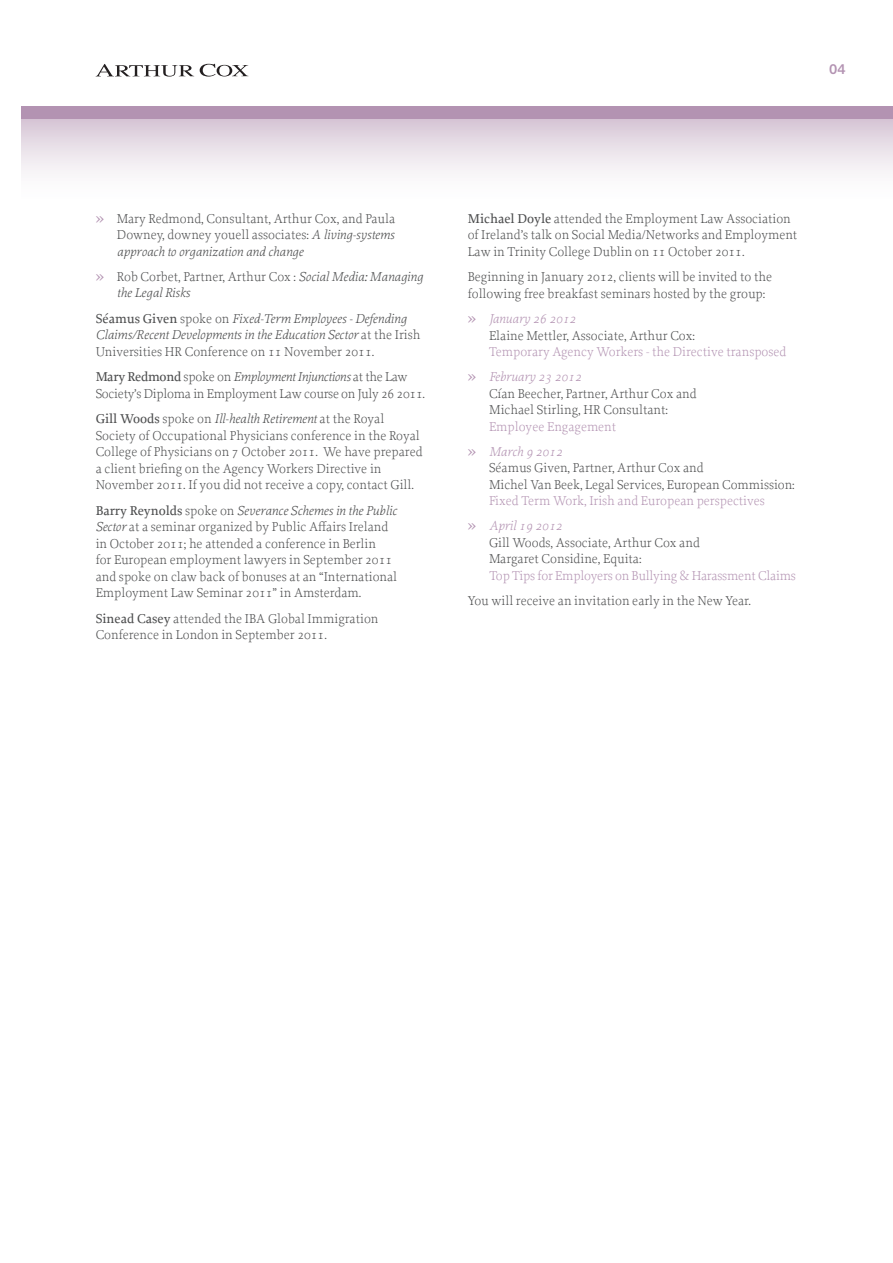
<style>
.page{position:relative;width:893px;height:1263px;background:#fff}
.page>*{position:absolute;margin:0;border:0;box-sizing:border-box;transform-origin:0 0}
.t1{font:300 13.5px/16.5px "Proforma";color:#4b4c4d}
.t2{font:italic 300 13.5px/16.5px "Proforma";color:#4b4c4d}
.t3{font:300 13.5px/16.5px "Proforma";letter-spacing:-.02em;color:#4b4c4d}
.t4{font:300 13.5px/16.5px "Proforma";color:#b393b2}
.t5{font:13.5px "Trade Gothic LT Std Bd 2";color:#b393b2}
.s1{font-weight:600;font-size:16.5px;color:#b393b2}
.s2{font-style:italic}
.s3{font-weight:600;font-style:normal;font-size:16.5px;color:#b393b2}
.s4{font-style:normal}
.s5{font-weight:500;font-style:normal}
.s6{font-weight:500}
.s7{font-weight:600;font-size:16.5px}
.s8{color:#4b4c4d}
.s9{font-style:italic;color:#b393b2}
.s10{color:#b393b2}
</style>
<div class="page">
<div style="left:21px;top:119px;width:872px;height:85px;background:linear-gradient(to bottom,#dacbd9,#fff)"></div>
<div style="left:21px;top:106px;width:872px;height:13px;background:#b393b2"></div>
<svg style="left:96px;top:64px;width:152px;height:13px"></svg>
<p class="t5" style="left:829px;top:60px;width:18px">04</p>
<p class="t1" style="left:117px;top:210px;width:280px;text-align:justify;text-indent:-21px"><span class="s1">»</span> Mary Redmond, Consultant, Arthur Cox, and Paula Downey, downey youell associates: <span class="s2">A living-systems approach to organization and change</span></p>
<p class="t2" style="left:117px;top:268px;width:307px;text-indent:-21px"><span class="s3">»</span> <span class="s4">Rob Corbet, Partner, Arthur Cox :</span> Social Media: Managing the Legal Risks</p>
<p class="t2" style="left:96px;top:310px;width:326px"><span class="s5">Séamus Given</span> <span class="s4">spoke on</span> Fixed-Term Employees - Defending<br>Claims/Recent Developments in the Education Sector <span class="s4">at the Irish<br>Universities HR Conference on 11 November 2011.</span></p>
<p class="t3" style="left:96px;top:368px;width:331px"><span class="s6">Mary Redmond</span> spoke on <span class="s2">Employment Injunctions</span> at the Law<br>Society’s Diploma in Employment Law course on July 26 2011.</p>
<p class="t1" style="left:96px;top:410px;width:328px"><span class="s6">Gill Woods</span> spoke on <span class="s2">Ill-health Retirement</span> at the Royal Society of Occupational Physicians conference in the Royal College of Physicians on 7 October 2011. We have prepared a client briefing on the Agency Workers Directive in November 2011. If you did not receive a copy, contact Gill.</p>
<p class="t1" style="left:96px;top:502px;width:303px"><span class="s6">Barry Reynolds</span> spoke on <span class="s2">Severance Schemes in the Public Sector</span> at a seminar organized by Public Affairs Ireland in October 2011; he attended a conference in Berlin<br>for European employment lawyers in September 2011 and spoke on claw back of bonuses at an “International Employment Law Seminar 2011” in Amsterdam.</p>
<p class="t1" style="left:96px;top:610px;width:284px"><span class="s6">Sinead Casey</span> attended the IBA Global Immigration<br>Conference in London in September 2011.</p>
<p class="t1" style="left:468px;top:210px;width:331px"><span class="s6">Michael Doyle</span> attended the Employment Law Association of Ireland’s talk on Social Media/Networks and Employment<br>Law in Trinity College Dublin on 11 October 2011.</p>
<p class="t1" style="left:468px;top:268px;width:306px">Beginning in January 2012, clients will be invited to the following free breakfast seminars hosted by the group:</p>
<p class="t4" style="left:489px;top:310px;width:299px;text-indent:-21px"><span class="s7">»</span> <span class="s2">January 26 2012<br></span><span class="s8">Elaine Mettler, Associate, Arthur Cox:<br></span>Temporary Agency Workers - the Directive transposed</p>
<p class="t1" style="left:489px;top:368px;width:209px;text-indent:-21px"><span class="s1">»</span> <span class="s9">February 23 2012<br></span>Cían Beecher, Partner, Arthur Cox and<br>Michael Stirling, HR Consultant:<br><span class="s10">Employee Engagement</span></p>
<p class="t1" style="left:489px;top:443px;width:307px;text-indent:-21px"><span class="s1">»</span> <span class="s9">March 9 2012<br></span>Séamus Given, Partner, Arthur Cox and<br>Michel Van Beek, Legal Services, European Commission:<br><span class="s10">Fixed Term Work, Irish and European perspectives</span></p>
<p class="t1" style="left:489px;top:517px;width:308px;text-indent:-21px"><span class="s1">»</span> <span class="s9">April 19 2012<br></span>Gill Woods, Associate, Arthur Cox and<br>Margaret Considine, Equita:<br><span class="s10">Top Tips for Employers on Bullying &amp; Harassment Claims</span></p>
<p class="t1" style="left:468px;top:592px;width:285px">You will receive an invitation early in the New Year.</p>
</div>
